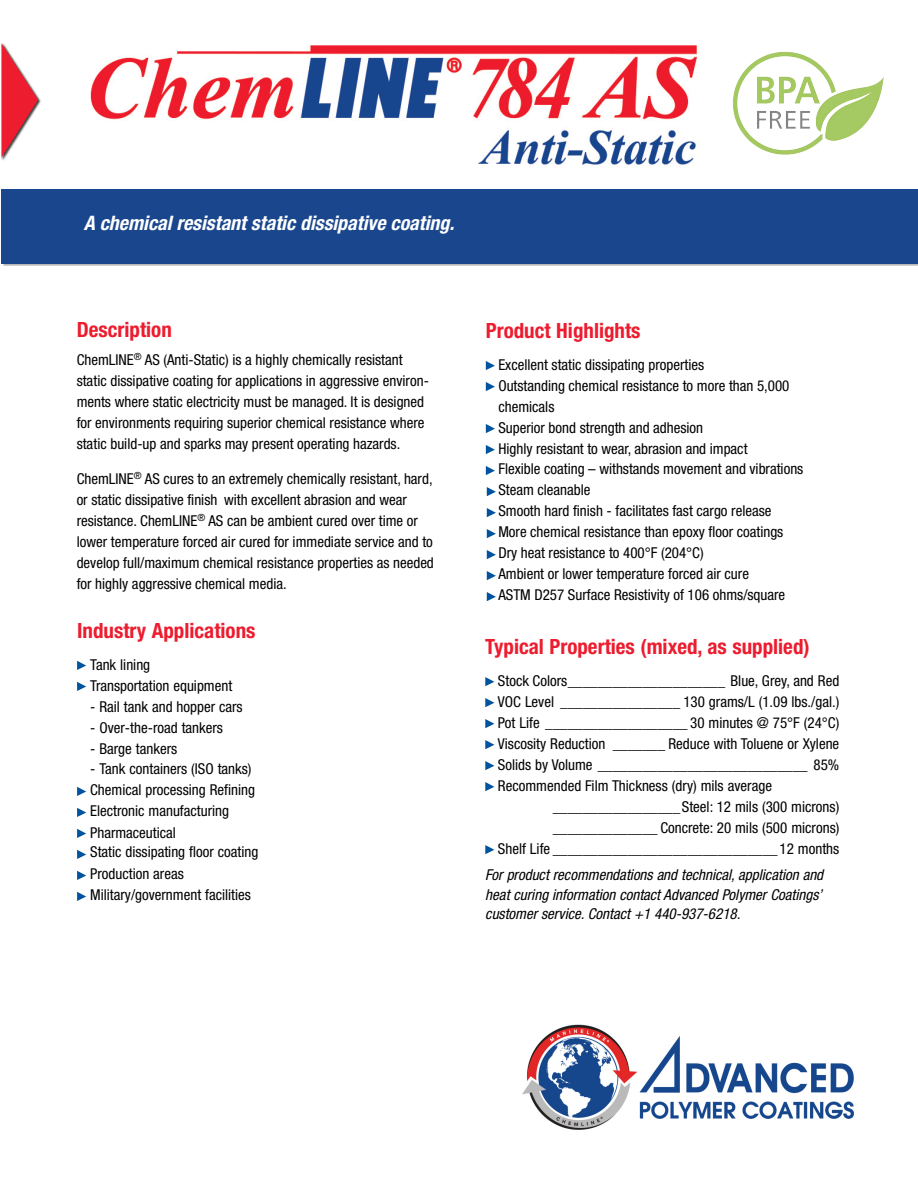
<style>
.page{position:relative;width:918px;height:1188px;background:#fff}
.page>*{position:absolute;margin:0;border:0;box-sizing:border-box;transform-origin:0 0}
.t1{font:700 condensed 21px "Helvetica Neue LT Std";color:#ed1c2e}
.t2{font:italic 700 condensed 19.95px "Helvetica Neue LT Std";color:#fff}
.t3{font:condensed 15px/21px "Helvetica Neue LT Std";color:#000}
.t4{font:italic condensed 15px/19.5px "Helvetica Neue LT Std";color:#000;text-align:justify}
</style>
<div class="page">
<div style="left:1px;top:43px;width:40px;height:118px;background:#000;opacity:.75"></div>
<svg style="left:1px;top:43px;width:37px;height:115px"></svg>
<svg style="left:486px;top:361px;width:9px;height:9px"></svg>
<svg style="left:486px;top:382px;width:9px;height:9px"></svg>
<svg style="left:486px;top:424px;width:9px;height:9px"></svg>
<svg style="left:486px;top:445px;width:9px;height:9px"></svg>
<svg style="left:486px;top:466px;width:9px;height:9px"></svg>
<svg style="left:487px;top:487px;width:9px;height:9px"></svg>
<svg style="left:487px;top:508px;width:9px;height:9px"></svg>
<svg style="left:487px;top:529px;width:9px;height:9px"></svg>
<svg style="left:487px;top:550px;width:9px;height:9px"></svg>
<svg style="left:487px;top:571px;width:9px;height:9px"></svg>
<svg style="left:487px;top:592px;width:9px;height:9px"></svg>
<div style="left:4px;top:191px;width:914px;height:74px;background:#1a468d"></div>
<div style="left:2px;top:189px;width:916px;height:74px;background:#1a468d"></div>
<svg style="left:77px;top:661px;width:9px;height:9px"></svg>
<svg style="left:77px;top:682px;width:9px;height:9px"></svg>
<svg style="left:77px;top:787px;width:9px;height:9px"></svg>
<svg style="left:77px;top:808px;width:9px;height:9px"></svg>
<svg style="left:77px;top:829px;width:9px;height:9px"></svg>
<svg style="left:77px;top:850px;width:9px;height:9px"></svg>
<svg style="left:77px;top:871px;width:9px;height:9px"></svg>
<svg style="left:77px;top:892px;width:9px;height:9px"></svg>
<svg style="left:485px;top:677px;width:9px;height:9px"></svg>
<svg style="left:485px;top:698px;width:9px;height:9px"></svg>
<svg style="left:485px;top:719px;width:9px;height:9px"></svg>
<svg style="left:485px;top:740px;width:9px;height:9px"></svg>
<svg style="left:485px;top:761px;width:9px;height:9px"></svg>
<svg style="left:485px;top:782px;width:9px;height:9px"></svg>
<svg style="left:485px;top:845px;width:9px;height:9px"></svg>
<img style="left:90px;top:45px;width:607px;height:120px">
<img style="left:733px;top:51px;width:151px;height:104px">
<img style="left:522px;top:1024px;width:332px;height:106px">
<h2 class="t2" style="left:84px;top:211px;width:372px">A chemical resistant static dissipative coating.</h2>
<h1 class="t1" style="left:77px;top:317px;width:97px">Description</h1>
<p class="t3" style="left:77px;top:349px;width:354px">ChemLINE<sup>®</sup> AS (Anti-Static) is a highly chemically resistant static dissipative coating for applications in aggressive environ&shy;ments where static electricity must be managed. It is designed for environments requiring superior chemical resistance where static build-up and sparks may present operating hazards.</p>
<p class="t3" style="left:77px;top:468px;width:359px">ChemLINE<sup>®</sup> AS cures to an extremely chemically resistant, hard, or static dissipative finish with excellent abrasion and wear resistance. ChemLINE<sup>®</sup> AS can be ambient cured over time or lower temperature forced air cured for immediate service and to develop full/maximum chemical resistance properties as needed for highly aggressive chemical media.</p>
<h1 class="t1" style="left:77px;top:618px;width:180px">Industry Applications</h1>
<p class="t3" style="left:90px;top:654px;width:144px">Tank lining<br>Transportation equipment</p>
<p class="t3" style="left:90px;top:696px;width:154px">- Rail tank and hopper cars</p>
<p class="t3" style="left:90px;top:717px;width:134px">- Over-the-road tankers</p>
<p class="t3" style="left:90px;top:738px;width:89px">- Barge tankers</p>
<p class="t3" style="left:90px;top:758px;width:166px">- Tank containers (ISO tanks)<br>Chemical processing Refining<br>Electronic manufacturing<br>Pharmaceutical</p>
<p class="t3" style="left:90px;top:841px;width:170px;line-height:21.5px">Static dissipating floor coating<br>Production areas<br>Military/government facilities</p>
<h1 class="t1" style="left:486px;top:318px;width:156px">Product Highlights</h1>
<p class="t3" style="left:498px;top:354px;width:307px">Excellent static dissipating properties<br>Outstanding chemical resistance to more than 5,000 chemicals<br>Superior bond strength and adhesion<br>Highly resistant to wear, abrasion and impact<br>Flexible coating – withstands movement and vibrations Steam cleanable<br>Smooth hard finish - facilitates fast cargo release More chemical resistance than epoxy floor coatings Dry heat resistance to 400°F (204°C)<br>Ambient or lower temperature forced air cure<br>ASTM D257 Surface Resistivity of 106 ohms/square</p>
<h1 class="t1" style="left:485px;top:634px;width:326px">Typical Properties (mixed, as supplied)</h1>
<p class="t3" style="left:498px;top:670px;width:343px;text-align:justify">Stock Colors_____________________ Blue, Grey, and Red VOC Level ________________ 130 grams/L (1.09 lbs./gal.)<br>Pot Life ___________________ 30 minutes @ 75°F (24°C)<br>Viscosity Reduction _______ Reduce with Toluene or Xylene Solids by Volume ____________________________ 85% Recommended Film Thickness (dry) mils average</p>
<p class="t3" style="left:498px;top:796px;width:343px;text-align:right">_________________Steel: 12 mils (300 microns) ______________ Concrete: 20 mils (500 microns)<br>Shelf Life ______________________________12 months</p>
<p class="t4" style="left:485px;top:866px;width:339px">For product recommendations and technical, application and heat curing information contact Advanced Polymer Coatings’ customer service. Contact +1 440-937-6218.</p>
</div>
